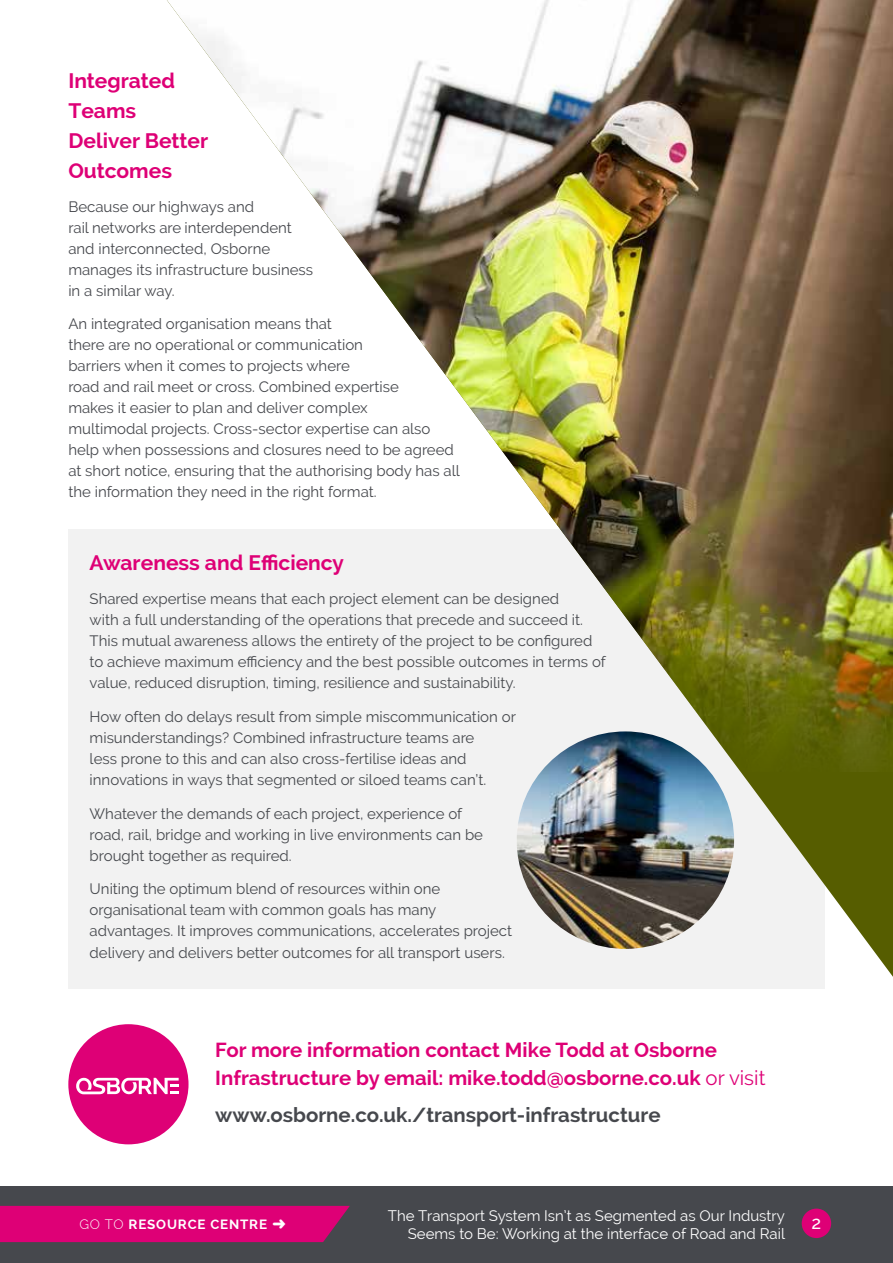
<style>
.page{position:relative;width:893px;height:1263px;background:#fff}
.page>*{position:absolute;margin:0;border:0;box-sizing:border-box;transform-origin:0 0}
.t1{font:700 21px/30px "Raleway";color:#de0076}
.t2{font:700 20.4px/28.2px "Raleway";color:#de0076}
.t3{font:700 20.4px "Raleway";color:#46484d}
.t4{font:500 18px "Raleway";color:#fff}
.t5{font:15px/21px "Raleway";color:#46484d}
.t6{font:15px/18px "Raleway";color:#fff;text-align:right}
.t7{font:700 13.35px "Raleway";letter-spacing:.06em;color:#fff}
.s1{font-weight:400}
.s2{font-weight:300}
</style>
<div class="page">
<div style="left:0;top:1187px;width:893px;height:76px;background:#46484d"></div>
<div style="left:802px;top:1208px;width:29px;height:30px;background:#de0076;border-radius:50%"></div>
<div style="left:0;top:1206px;width:350px;height:36px;background:#de0076"></div>
<div style="left:68px;top:529px;width:757px;height:460px;background:#f2f2f2"></div>
<svg style="left:517px;top:771px;width:376px;height:206px"></svg>
<img style="left:167px;top:0;width:726px;height:771px">
<img style="left:517px;top:731px;width:217px;height:218px;border-radius:109px">
<div style="left:68px;top:1024px;width:121px;height:120px;background:#de0076;border-radius:50%"></div>
<svg style="left:76px;top:1078px;width:103px;height:16px"></svg>
<h1 class="t1" style="left:68px;top:65px;width:141px">Integrated<br>Teams<br>Deliver Better<br>Outcomes</h1>
<p class="t5" style="left:68px;top:196px;width:246px">Because our highways and<br>rail networks are interdependent and interconnected, Osborne manages its infrastructure business in a similar way.</p>
<p class="t5" style="left:68px;top:313px;width:393px">An integrated organisation means that<br>there are no operational or communication<br>barriers when it comes to projects where<br>road and rail meet or cross. Combined expertise<br>makes it easier to plan and deliver complex<br>multimodal projects. Cross-sector expertise can also help when possessions and closures need to be agreed at short notice, ensuring that the authorising body has all the information they need in the right format.</p>
<h1 class="t1" style="left:90px;top:548px;width:256px">Awareness and Efficiency</h1>
<p class="t5" style="left:90px;top:588px;width:518px">Shared expertise means that each project element can be designed<br>with a full understanding of the operations that precede and succeed it.<br>This mutual awareness allows the entirety of the project to be configured to achieve maximum efficiency and the best possible outcomes in terms of value, reduced disruption, timing, resilience and sustainability.</p>
<p class="t5" style="left:90px;top:706px;width:428px">How often do delays result from simple miscommunication or misunderstandings? Combined infrastructure teams are<br>less prone to this and can also cross-fertilise ideas and innovations in ways that segmented or siloed teams can’t.</p>
<p class="t5" style="left:90px;top:803px;width:395px">Whatever the demands of each project, experience of road, rail, bridge and working in live environments can be brought together as required.</p>
<p class="t5" style="left:90px;top:879px;width:424px">Uniting the optimum blend of resources within one organisational team with common goals has many advantages. It improves communications, accelerates project delivery and delivers better outcomes for all transport users.</p>
<h2 class="t2" style="left:215px;top:1035px;width:552px">For more information contact Mike Todd at Osborne<br>Infrastructure by email: mike.todd@osborne.co.uk <span class="s1">or visit</span></h2>
<h2 class="t3" style="left:215px;top:1103px;width:447px">www.osborne.co.uk./transport-infrastructure</h2>
<p class="t6" style="left:388px;top:1207px;width:399px">The Transport System Isn’t as Segmented as Our Industry<br>Seems to Be: Working at the interface of Road and Rail</p>
<p class="t7" style="left:79px;top:1216px;width:208px"><span class="s2">GO TO</span> RESOURCE CENTRE ➜</p>
<p class="t4" style="left:811px;top:1212px;width:11px">2</p>
</div>
